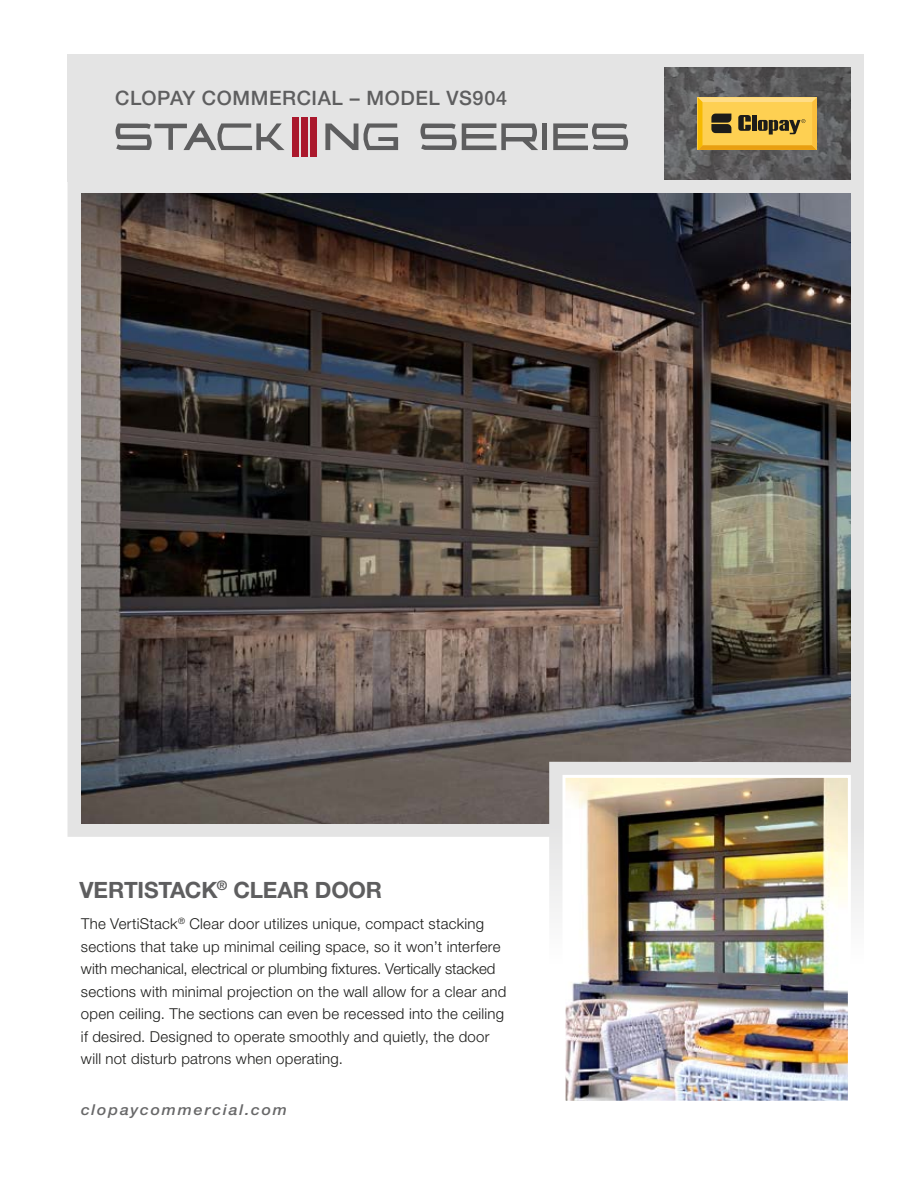
<style>
.page{position:relative;width:918px;height:1188px;background:#fff}
.page>*{position:absolute;margin:0;border:0;box-sizing:border-box;transform-origin:0 0}
.t1{font:700 22.5px "Helvetica Neue LT Std";letter-spacing:-.01em;color:#5e5e5f}
.t2{font:500 19.8px "Helvetica Neue LT Std";letter-spacing:.03em;color:#5e5e5f}
.t3{font:300 15px/22.5px "Helvetica Neue LT Std";letter-spacing:.015em;color:#1c1c1a}
.t4{font:italic 500 15px "Helvetica Neue LT Std";letter-spacing:.11em;color:#686869;scale:1.07 1}
</style>
<div class="page">
<div style="left:68px;top:180px;width:796px;height:657px;background:#e4e4e4"></div>
<img style="left:81px;top:193px;width:770px;height:630px">
<div style="left:68px;top:54px;width:796px;height:127px;background:#e4e4e4"></div>
<img style="left:664px;top:68px;width:186px;height:112px">
<svg style="left:698px;top:97px;width:119px;height:53px;background:#dab044"></svg>
<svg style="left:116px;top:123px;width:169px;height:27px"></svg>
<svg style="left:325px;top:123px;width:73px;height:27px"></svg>
<svg style="left:420px;top:123px;width:118px;height:27px"></svg>
<hr style="left:543px;top:124px;width:4px;height:26px;background:#5e5e5f">
<svg style="left:553px;top:123px;width:75px;height:27px"></svg>
<div style="left:293px;top:117px;width:6px;height:39px;background:#aa182c"></div>
<div style="left:302px;top:117px;width:6px;height:39px;background:#aa182c"></div>
<div style="left:311px;top:117px;width:6px;height:39px;background:#aa182c"></div>
<svg style="left:549px;top:762px;width:315px;height:150px"></svg>
<img style="left:566px;top:779px;width:281px;height:321px">
<div style="left:562px;top:775px;width:289px;height:329px;border:3px solid #fff"></div>
<h2 class="t2" style="left:115px;top:86px;width:394px">CLOPAY COMMERCIAL – MODEL VS904</h2>
<h1 class="t1" style="left:79px;top:876px;width:304px">VERTISTACK<sup>®</sup> CLEAR DOOR</h1>
<p class="t3" style="left:81px;top:912px;width:427px">The VertiStack<sup>®</sup> Clear door utilizes unique, compact stacking sections that take up minimal ceiling space, so it won’t interfere with mechanical, electrical or plumbing fixtures. Vertically stacked sections with minimal projection on the wall allow for a clear and open ceiling. The sections can even be recessed into the ceiling if desired. Designed to operate smoothly and quietly, the door will not disturb patrons when operating.</p>
<p class="t4" style="left:81px;top:1101px;width:194px">clopaycommercial.com</p>
</div>
